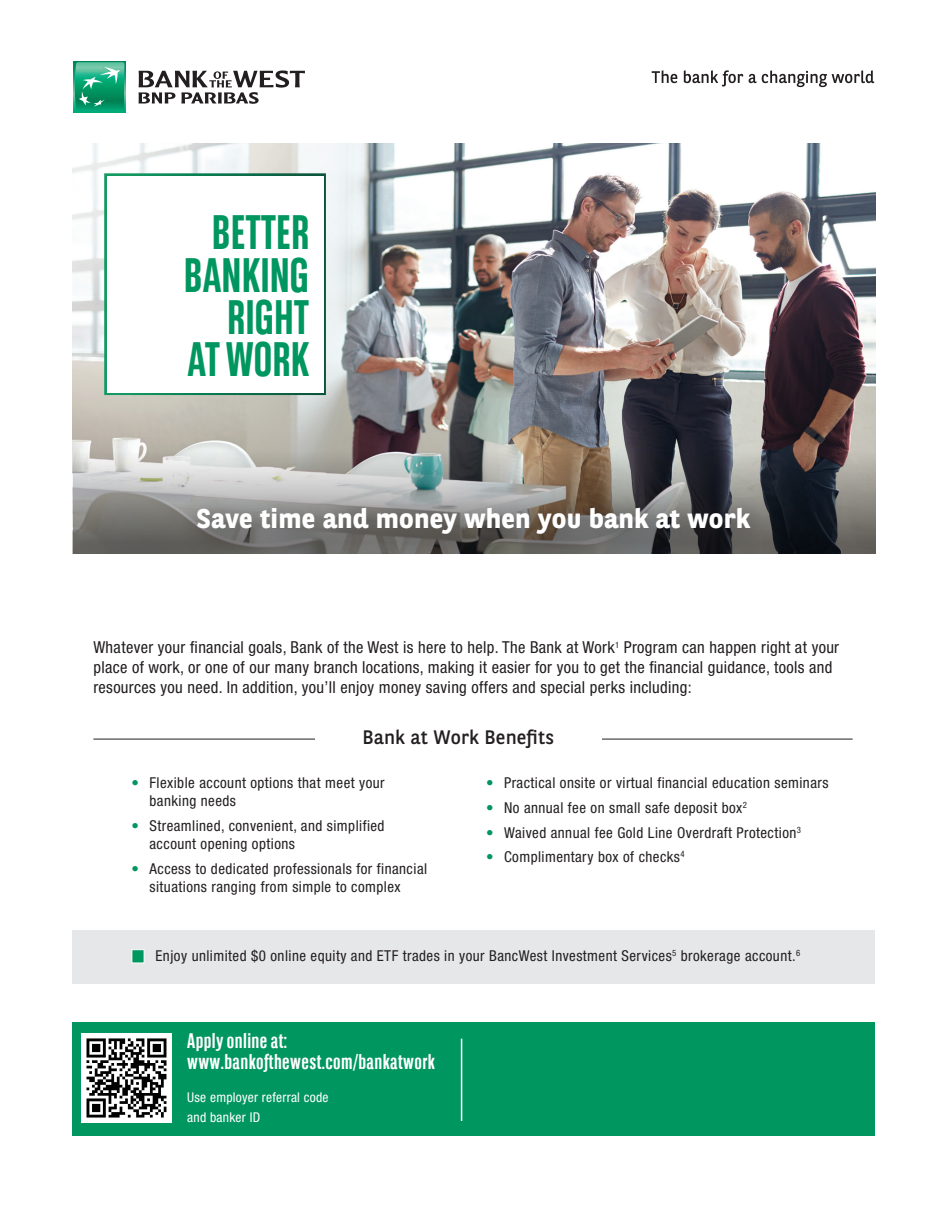
<style>
.page{position:relative;width:945px;height:1215px;background:#fff}
.page>*{position:absolute;margin:0;border:0;box-sizing:border-box;transform-origin:0 0}
.t1{font:700 48.15px/42.3px "BNPP Sans Condensed";color:#00965f;text-align:right}
.t2{font:700 27px "BNPP Sans";letter-spacing:.01em;color:#fff}
.t3{font:700 21px/21px "BNPP Sans Condensed";letter-spacing:.02em;color:#fff}
.t4{font:19.5px "BNPP Sans";letter-spacing:.01em;color:#231f20}
.t5{font:condensed 16.5px/19.8px "Helvetica Neue";letter-spacing:.02em;color:#231f20}
.t6{font:condensed 15px/18px "Helvetica Neue";letter-spacing:.03em;color:#231f20}
.t7{font:condensed 13.5px/20.2px "Helvetica Neue";letter-spacing:.02em;color:#fff}
.s1{color:#00965f}
.s2{font-weight:700;color:#00965f}
</style>
<div class="page">
<div style="left:72px;top:930px;width:802px;height:54px;background:#e6e7e9"></div>
<div style="left:72px;top:1022px;width:802px;height:114px;background:#00965f"></div>
<img style="left:73px;top:143px;width:802px;height:300px">
<hr style="left:93px;top:739px;width:760px;height:1px;background:#231f20">
<svg style="left:652px;top:70px;width:25px;height:13px"></svg>
<svg style="left:684px;top:70px;width:59px;height:17px"></svg>
<svg style="left:749px;top:70px;width:125px;height:17px"></svg>
<div style="left:74px;top:61px;width:52px;height:52px;background:#00ab79"></div>
<svg style="left:75px;top:62px;width:50px;height:47px"></svg>
<svg style="left:139px;top:70px;width:166px;height:34px"></svg>
<div style="left:104px;top:173px;width:222px;height:222px;background:#fff;border:5px solid #fff"></div>
<div style="left:315px;top:725px;width:287px;height:29px;background:#fff"></div>
<svg style="left:73px;top:443px;width:802px;height:111px;background:#858482"></svg>
<div style="left:180px;top:491px;width:596px;height:70px;background:#231f20;opacity:.75"></div>
<hr style="left:461px;top:1039px;width:1px;height:82px;background:#fff">
<div style="left:132px;top:949px;width:12px;height:14px;background:#00965f;border:1px solid #fff"></div>
<img style="left:82px;top:1033px;width:89px;height:90px">
<p class="t1" style="left:212px;top:213px;width:99px">BETTER</p>
<p class="t1" style="left:184px;top:255px;width:127px">BANKING<br>RIGHT</p>
<p class="t1" style="left:188px;top:340px;width:123px">AT WORK</p>
<p class="t2" style="left:196px;top:500px;width:555px">Save time and money when you bank at work</p>
<p class="t5" style="left:93px;top:637px;width:747px">Whatever your financial goals, Bank of the West is here to help. The Bank at Work<sup>1</sup> Program can happen right at your place of work, or one of our many branch locations, making it easier for you to get the financial guidance, tools and resources you need. In addition, you’ll enjoy money saving offers and special perks including:</p>
<p class="t4" style="left:363px;top:724px;width:193px">Bank at Work Benefits</p>
<p class="t6" style="left:150px;top:774px;width:237px;text-indent:-18px"><span class="s1">•</span> Flexible account options that meet your banking needs</p>
<p class="t6" style="left:150px;top:816px;width:237px;text-indent:-18px"><span class="s1">•</span> Streamlined, convenient, and simplified account opening options</p>
<p class="t6" style="left:132px;top:859px;width:297px;text-align:center"><span class="s1">•</span> Access to dedicated professionals for financial situations ranging from simple to complex</p>
<p class="t6" style="left:486px;top:774px;width:344px"><span class="s1">•</span> Practical onsite or virtual financial education seminars</p>
<p class="t6" style="left:486px;top:798px;width:262px"><span class="s1">•</span> No annual fee on small safe deposit box<sup>2</sup></p>
<p class="t6" style="left:486px;top:823px;width:316px"><span class="s1">•</span> Waived annual fee Gold Line Overdraft Protection<sup>3</sup></p>
<p class="t6" style="left:486px;top:848px;width:200px"><span class="s1">•</span> Complimentary box of checks<sup>4</sup></p>
<p class="t6" style="left:138px;top:947px;width:664px"><span class="s2">•</span> Enjoy unlimited $0 online equity and ETF trades in your BancWest Investment Services<sup>5</sup> brokerage account.<sup>6</sup></p>
<p class="t3" style="left:187px;top:1031px;width:249px">Applyonline at: www.bankofthewest.com/bankatwork</p>
<p class="t7" style="left:187px;top:1087px;width:143px">Use employer referral code and banker ID</p>
</div>
